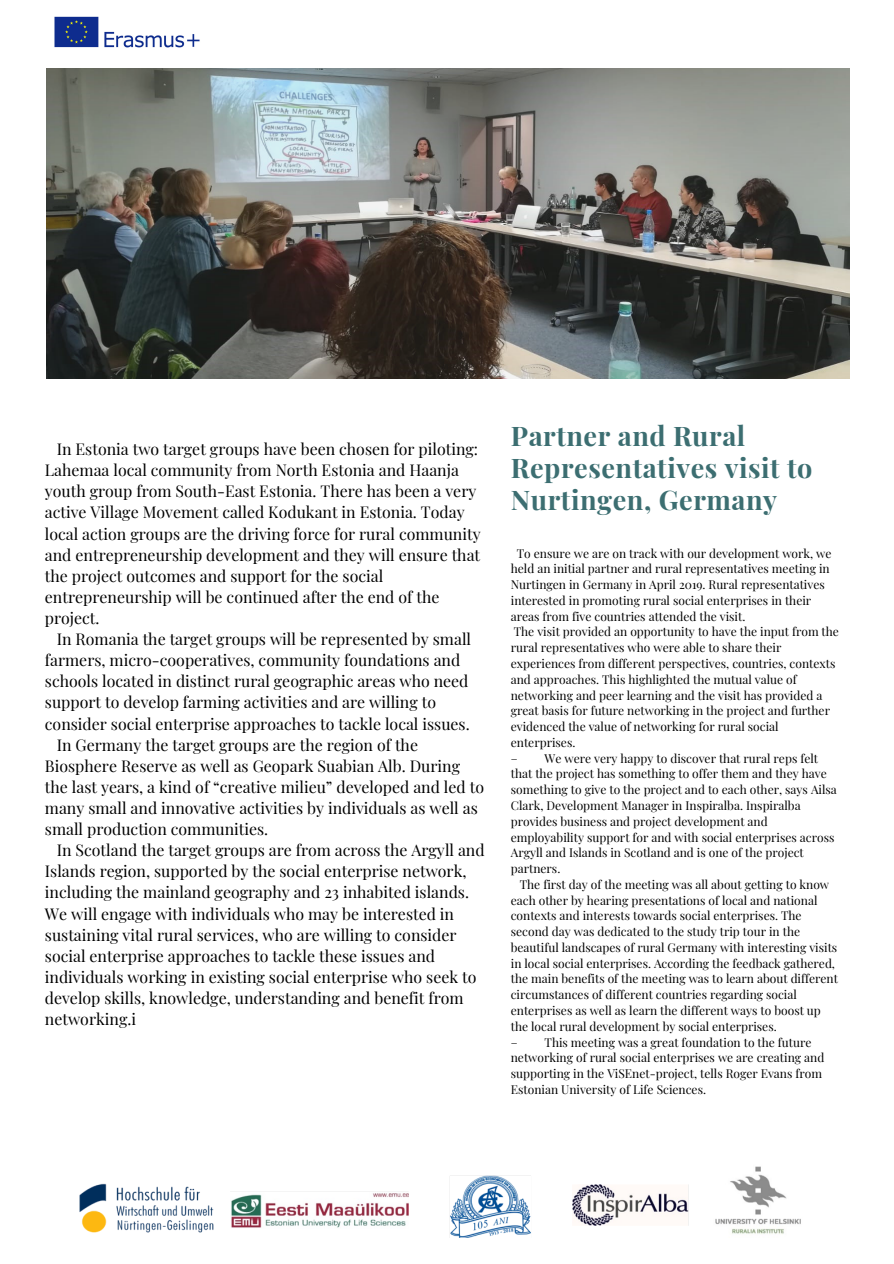
<style>
.page{position:relative;width:894px;height:1264px;background:#fff}
.page>*{position:absolute;margin:0;border:0;box-sizing:border-box;transform-origin:0 0}
.t1{font:700 27px/32.1px "Playfair Display";letter-spacing:.02em;color:#3c6e71}
.t2{font:15.9px/21.1px "Playfair Display";color:#000}
.t3{font:12px/15.8px "Playfair Display";color:#000}
</style>
<div class="page">
<img style="left:46px;top:68px;width:803px;height:310px">
<img style="left:79px;top:1166px;width:722px;height:71px">
<img style="left:54px;top:16px;width:146px;height:32px">
<p class="t2" style="left:45px;top:438px;width:437px;text-indent:12px">In Estonia two target groups have been chosen for piloting:<br>Lahemaa local community from North Estonia and Haanja youth group from South-East Estonia. There has been a very active Village Movement called Kodukant in Estonia. Today local action groups are the driving force for rural community and entrepreneurship development and they will ensure that the project outcomes and support for the social entrepreneurship will be continued after the end of the project.</p>
<h2 class="t2" style="left:57px;top:628px;width:415px">In Romania the target groups will be represented by small</h2>
<h2 class="t2" style="left:45px;top:649px;width:417px">farmers, micro-cooperatives, community foundations and</h2>
<h2 class="t2" style="left:45px;top:670px;width:425px">schools located in distinct rural geographic areas who need</h2>
<h2 class="t2" style="left:45px;top:691px;width:392px">support to develop farming activities and are willing to</h2>
<h2 class="t2" style="left:45px;top:712px;width:426px">consider social enterprise approaches to tackle local issues.</h2>
<h2 class="t2" style="left:57px;top:733px;width:362px">In Germany the target groups are the region of the</h2>
<h2 class="t2" style="left:45px;top:754px;width:416px">Biosphere Reserve as well as Geopark Suabian Alb. During</h2>
<h2 class="t2" style="left:45px;top:775px;width:440px">the last years, a kind of “creative milieu” developed and led to</h2>
<h2 class="t2" style="left:45px;top:796px;width:434px">many small and innovative activities by individuals as well as</h2>
<h2 class="t2" style="left:45px;top:817px;width:225px">small production communities.</h2>
<h2 class="t2" style="left:57px;top:839px;width:429px">In Scotland the target groups are from across the Argyll and</h2>
<h2 class="t2" style="left:45px;top:860px;width:423px">Islands region, supported by the social enterprise network,</h2>
<h2 class="t2" style="left:45px;top:881px;width:425px">including the mainland geography and 23 inhabited islands.</h2>
<h2 class="t2" style="left:45px;top:902px;width:410px">We will engage with individuals who may be interested in</h2>
<h2 class="t2" style="left:45px;top:923px;width:413px">sustaining vital rural services, who are willing to consider</h2>
<h2 class="t2" style="left:45px;top:944px;width:391px">social enterprise approaches to tackle these issues and</h2>
<h2 class="t2" style="left:45px;top:965px;width:433px">individuals working in existing social enterprise who seek to</h2>
<h2 class="t2" style="left:45px;top:986px;width:420px">develop skills, knowledge, understanding and benefit from</h2>
<h2 class="t2" style="left:45px;top:1007px;width:93px">networking.i</h2>
<h1 class="t1" style="left:510px;top:418px;width:303px">Partner and Rural<br>Representatives visit to<br>Nurtingen, Germany</h1>
<p class="t3" style="left:510px;top:545px;width:329px;text-indent:6px">To ensure we are on track with our development work, we held an initial partner and rural representatives meeting in Nurtingen in Germany in April 2019. Rural representatives interested in promoting rural social enterprises in their areas from five countries attended the visit.<br>The visit provided an opportunity to have the input from the rural representatives who were able to share their experiences from different perspectives, countries, contexts and approaches. This highlighted the mutual value of networking and peer learning and the visit has provided a great basis for future networking in the project and further evidenced the value of networking for rural social enterprises.</p>
<p class="t3" style="left:510px;top:749px;width:327px">– We were very happy to discover that rural reps felt that the project has something to offer them and they have something to give to the project and to each other, says Ailsa Clark, Development Manager in Inspiralba. Inspiralba provides business and project development and employability support for and with social enterprises across Argyll and Islands in Scotland and is one of the project partners.</p>
<p class="t3" style="left:510px;top:876px;width:328px;text-indent:9px">The first day of the meeting was all about getting to know each other by hearing presentations of local and national contexts and interests towards social enterprises. The second day was dedicated to the study trip tour in the beautiful landscapes of rural Germany with interesting visits in local social enterprises. According the feedback gathered, the main benefits of the meeting was to learn about different circumstances of different countries regarding social enterprises as well as learn the different ways to boost up the local rural development by social enterprises.</p>
<p class="t3" style="left:510px;top:1033px;width:315px">– This meeting was a great foundation to the future networking of rural social enterprises we are creating and supporting in the ViSEnet-project, tells Roger Evans from Estonian University of Life Sciences.</p>
</div>
